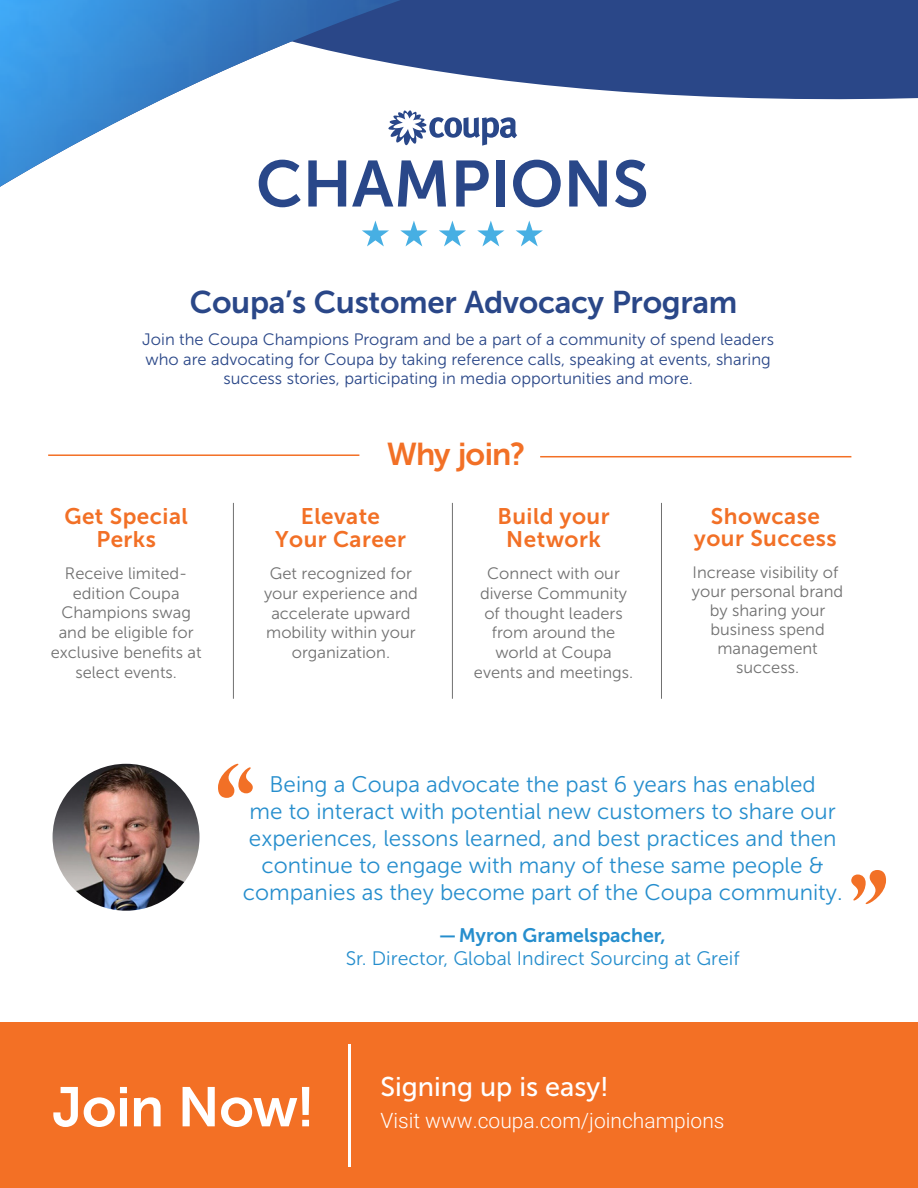
<style>
.page{position:relative;width:918px;height:1188px;background:#fff}
.page>*{position:absolute;margin:0;border:0;box-sizing:border-box;transform-origin:0 0}
.t1{font:55.5px "Museo Sans 700";letter-spacing:-.01em;color:#fff}
.t2{font:31.5px "Museo Sans 700";letter-spacing:-.04em;color:#f27026}
.t3{font:31.35px "Museo Sans 700";letter-spacing:-.01em;color:#2a4788}
.t4{font:27px "Museo Sans 500";color:#fff}
.t5{font:22.5px/27px "Museo Sans 300";color:#268ecd;text-align:center}
.t6{font:22.5px/22.5px "Museo Sans 700";letter-spacing:.02em;color:#f27026;text-align:center}
.t7{font:300 21px "Roboto";color:#fff}
.t8{font:19.5px "Museo Sans 300";color:#268ecd}
.t9{font:19.5px "Museo Sans 700";color:#268ecd}
.t10{font:16.5px/19.8px "Museo Sans 300";color:#717171;text-align:center}
.t11{font:16.5px/19.5px "Museo Sans 300";color:#2a4788;text-align:center}
</style>
<div class="page">
<svg style="left:346px;top:0;width:572px;height:203px;fill:#2a4788"></svg>
<img style="left:0;top:0;width:401px;height:187px">
<svg style="left:259px;top:160px;width:42px;height:47px"></svg>
<svg style="left:308px;top:160px;width:38px;height:47px"></svg>
<svg style="left:352px;top:160px;width:94px;height:47px"></svg>
<svg style="left:456px;top:160px;width:33px;height:47px"></svg>
<div style="left:496px;top:160px;width:9px;height:47px;background:#294789"></div>
<svg style="left:513px;top:160px;width:48px;height:47px"></svg>
<svg style="left:569px;top:160px;width:38px;height:47px"></svg>
<svg style="left:615px;top:160px;width:31px;height:47px"></svg>
<svg style="left:388px;top:110px;width:129px;height:36px"></svg>
<svg style="left:362px;top:221px;width:27px;height:25px"></svg>
<svg style="left:400px;top:221px;width:28px;height:25px"></svg>
<svg style="left:439px;top:221px;width:27px;height:25px"></svg>
<svg style="left:477px;top:221px;width:27px;height:25px"></svg>
<svg style="left:516px;top:221px;width:27px;height:25px"></svg>
<svg style="left:218px;top:764px;width:35px;height:34px"></svg>
<svg style="left:851px;top:870px;width:35px;height:34px"></svg>
<img style="left:53px;top:764px;width:147px;height:147px;border-radius:73px">
<div style="left:0;top:1022px;width:918px;height:166px;background:#f37025"></div>
<hr style="left:348px;top:1044px;width:3px;height:123px;background:#fff">
<hr style="left:48px;top:454px;width:311px;height:2px;background:#f37025">
<hr style="left:540px;top:456px;width:311px;height:1px;background:#f37025">
<hr style="left:233px;top:503px;width:1px;height:196px;background:#717171">
<hr style="left:452px;top:503px;width:1px;height:196px;background:#717171">
<hr style="left:661px;top:503px;width:1px;height:196px;background:#717171">
<h3 class="t3" style="left:190px;top:284px;width:549px">Coupa’s Customer Advocacy Program</h3>
<p class="t11" style="left:142px;top:330px;width:633px">Join the Coupa Champions Program and be a part of a community of spend leaders who are advocating for Coupa by taking reference calls, speaking at events, sharing success stories, participating in media opportunities and more.</p>
<h3 class="t6" style="left:65px;top:505px;width:125px">Get Special<br>Perks</h3>
<p class="t10" style="left:51px;top:563px;width:152px">Receive limited&shy;edition Coupa<br>Champions swag and be eligible for exclusive benefits at select events.</p>
<h2 class="t2" style="left:387px;top:436px;width:140px">Why join?</h2>
<h3 class="t6" style="left:498px;top:505px;width:114px">Build your<br>Network</h3>
<h3 class="t6" style="left:694px;top:506px;width:144px;line-height:21.6px">Showcase your Success</h3>
<p class="t10" style="left:692px;top:563px;width:153px;line-height:18.9px">Increase visibility of your personal brand by sharing your business spend management success.</p>
<h3 class="t6" style="left:275px;top:505px;width:132px">Elevate<br>Your Career</h3>
<p class="t10" style="left:264px;top:563px;width:155px">Get recognized for your experience and accelerate upward mobility within your organization.</p>
<p class="t10" style="left:474px;top:563px;width:161px">Connect with our diverse Community of thought leaders from around the world at Coupa events and meetings.</p>
<p class="t5" style="left:243px;top:771px;width:601px">Being a Coupa advocate the past 6 years has enabled<br>me to interact with potential new customers to share our experiences, lessons learned, and best practices and then continue to engage with many of these same people &amp; companies as they become part of the Coupa community.</p>
<p class="t9" style="left:439px;top:924px;width:228px">— Myron Gramelspacher,</p>
<p class="t8" style="left:346px;top:948px;width:395px">Sr. Director, Global Indirect Sourcing at Greif</p>
<h1 class="t1" style="left:52px;top:1076px;width:264px">Join Now!</h1>
<h3 class="t4" style="left:380px;top:1072px;width:230px">Signing up is easy!</h3>
<p class="t7" style="left:380px;top:1106px;width:346px">Visit www.coupa.com/joinchampions</p>
</div>
